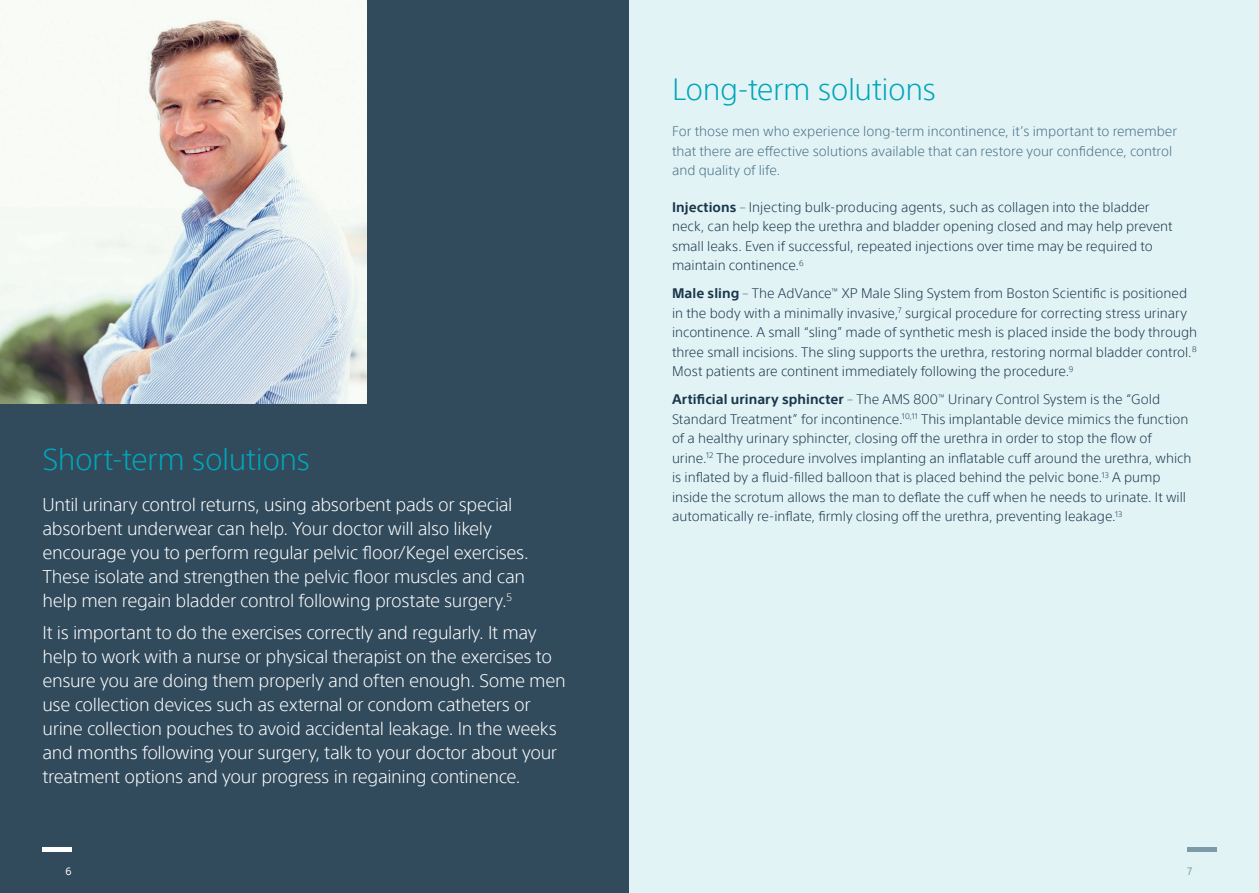
<style>
.page{position:relative;width:1259px;height:893px;background:#fff}
.page>*{position:absolute;margin:0;border:0;box-sizing:border-box;transform-origin:0 0}
.heading_2_-_white{font:300 30px "SST";letter-spacing:-.02em;color:#00a6b9}
.intro{font:300 30px "SST";letter-spacing:-.02em;color:#00a6b9}
.intro-2{font:300 18px/24px "SST";letter-spacing:-.02em;color:#fff}
.body{font:300 13.5px/19.5px "SST";color:#1a374b}
.intro-3{font:300 13.5px/19.5px "SST";color:#456f84}
.page_number_-_left{font:10.5px "SST";color:#fff}
.page_number_-_left-2{font:10.5px "SST";color:#7d9aa8}
.s1{font-weight:700}
</style>
<div class="page">
<div style="left:0;top:0;width:629px;height:893px;background:#314b5d"></div>
<div style="left:629px;top:0;width:630px;height:893px;background:#e2f3f6"></div>
<div style="left:43px;top:847px;width:29px;height:5px;background:#fff"></div>
<div style="left:1187px;top:847px;width:29px;height:5px;background:#7d9aa8"></div>
<img style="left:0;top:0;width:367px;height:404px">
<p class="heading_2_-_white" style="left:43px;top:441px;width:269px">Short-term solutions</p>
<p class="intro-2" style="left:43px;top:492px;width:488px">Until urinary control returns, using absorbent pads or special absorbent underwear can help. Your doctor will also likely encourage you to perform regular pelvic floor/Kegel exercises.<br>These isolate and strengthen the pelvic floor muscles and can help men regain bladder control following prostate surgery.<sup>5</sup></p>
<p class="intro-2" style="left:43px;top:621px;width:524px">It is important to do the exercises correctly and regularly. It may help to work with a nurse or physical therapist on the exercises to ensure you are doing them properly and often enough. Some men use collection devices such as external or condom catheters or urine collection pouches to avoid accidental leakage. In the weeks and months following your surgery, talk to your doctor about your treatment options and your progress in regaining continence.</p>
<p class="intro" style="left:672px;top:71px;width:265px">Long-term solutions</p>
<p class="intro-3" style="left:672px;top:121px;width:506px">For those men who experience long-term incontinence, it’s important to remember that there are effective solutions available that can restore your confidence, control and quality of life.</p>
<p class="body" style="left:672px;top:197px;width:502px"><span class="s1">Injections</span> – Injecting bulk-producing agents, such as collagen into the bladder neck, can help keep the urethra and bladder opening closed and may help prevent small leaks. Even if successful, repeated injections over time may be required to maintain continence.<sup>6</sup></p>
<p class="body" style="left:672px;top:284px;width:526px"><span class="s1">Male sling</span> – The AdVance<sup>™</sup> XP Male Sling System from Boston Scientific is positioned in the body with a minimally invasive,<sup>7</sup> surgical procedure for correcting stress urinary incontinence. A small “sling” made of synthetic mesh is placed inside the body through three small incisions. The sling supports the urethra, restoring normal bladder control.<sup>8<br></sup>Most patients are continent immediately following the procedure.<sup>9</sup></p>
<p class="body" style="left:672px;top:390px;width:521px"><span class="s1">Artificial urinary sphincter</span> – The AMS 800<sup>™</sup> Urinary Control System is the “Gold Standard Treatment” for incontinence.<sup>10,11</sup> This implantable device mimics the function of a healthy urinary sphincter, closing off the urethra in order to stop the flow of urine.<sup>12</sup> The procedure involves implanting an inflatable cuff around the urethra, which is inflated by a fluid-filled balloon that is placed behind the pelvic bone.<sup>13</sup> A pump inside the scrotum allows the man to deflate the cuff when he needs to urinate. It will automatically re-inflate, firmly closing off the urethra, preventing leakage.<sup>13</sup></p>
<p class="page_number_-_left" style="left:66px;top:865px;width:8px">6</p>
<p class="page_number_-_left-2" style="left:1187px;top:865px;width:7px">7</p>
</div>
